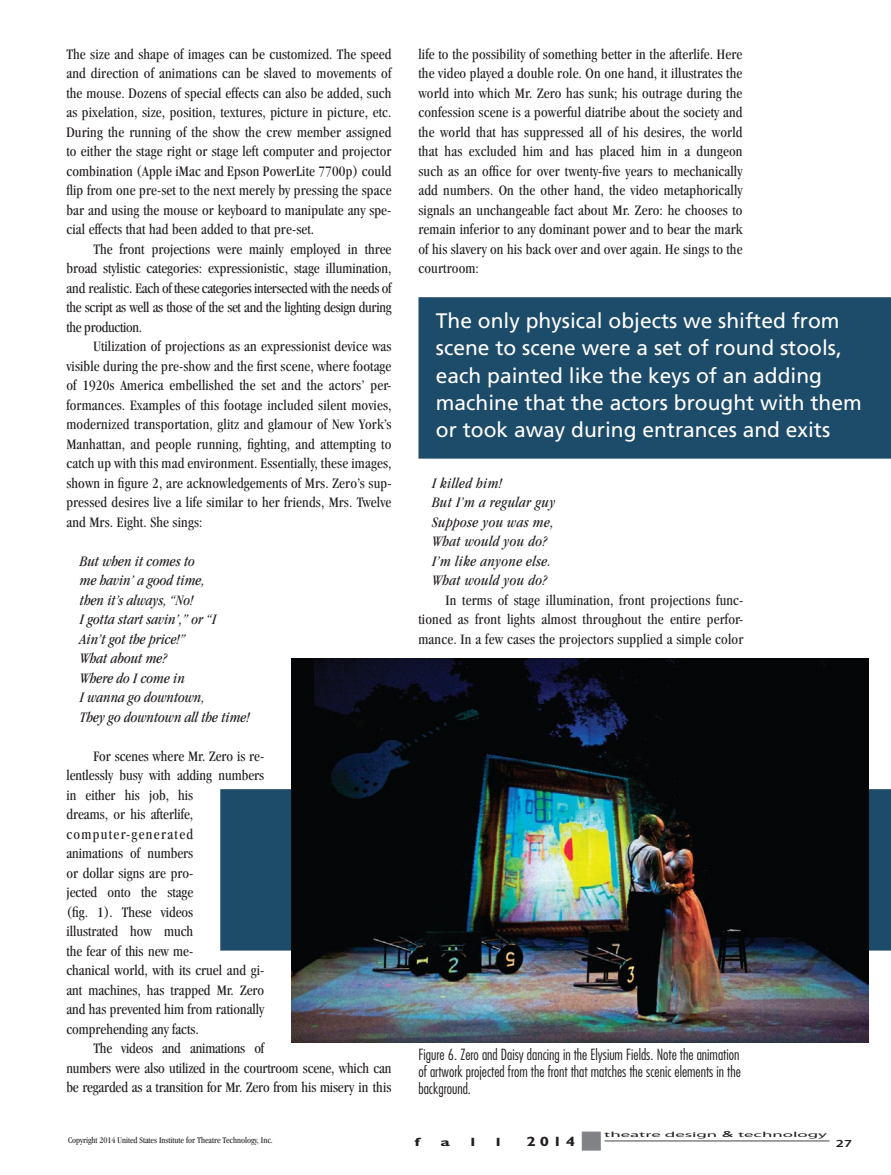
<style>
.page{position:relative;width:891px;height:1175px;background:#fff}
.page>*{position:absolute;margin:0;border:0;box-sizing:border-box;transform-origin:0 0}
.t1{font:21px/27px "Frutiger";color:#fff}
.t2{font:condensed 15px/19.5px "Garamond";color:#231f20;text-align:justify}
.t3{font:italic condensed 15px/19.5px "Garamond";color:#231f20}
.t4{font:300 condensed 15px/17.2px "Futura";color:#231f20;text-align:justify}
.t5{font:italic condensed 15px/19.5px "Garamond";letter-spacing:.025em;color:#231f20}
.t6{font:700 13.5px "Gill Sans";color:#231f20;scale:1.25 1}
.t7{font:700 12px "Gill Sans";color:#231f20;scale:1.5 1}
.t8{font:600 10.8px "Myriad Pro";color:#231f20;scale:1.39 1}
.t9{font:condensed 9px "Garamond";color:#231f20}
.t10{font:7.5px "Myriad Pro";color:#231f20;scale:2.5 1}
.s1{font-family:"Gill Sans";font-size:9px}
</style>
<div class="page">
<div style="left:418px;top:297px;width:473px;height:161px;background:#1d4b6a"></div>
<div style="left:220px;top:789px;width:671px;height:161px;background:#1d4b6a"></div>
<img style="left:291px;top:658px;width:577px;height:384px">
<div style="left:582px;top:1131px;width:19px;height:19px;background:#808285;border:1px solid #808285"></div>
<hr style="left:605px;top:1140px;width:225px;height:1px;background:#808285">
<p class="t2" style="left:66px;top:44px;width:327px">The size and shape of images can be customized. The speed and direction of animations can be slaved to movements of the mouse. Dozens of special effects can also be added, such as pixelation, size, position, textures, picture in picture, etc.<br>During the running of the show the crew member assigned to either the stage right or stage left computer and projector combination (Apple iMac and Epson PowerLite 7700p) could flip from one pre-set to the next merely by pressing the space bar and using the mouse or keyboard to manipulate any spe&shy;cial effects that had been added to that pre-set.</p>
<p class="t2" style="left:66px;top:239px;width:327px;text-indent:27px">The front projections were mainly employed in three broad stylistic categories: expressionistic, stage illumination, and realistic. Each of these categories intersected with the needs of the script as well as those of the set and the lighting design during the production.</p>
<p class="t2" style="left:66px;top:336px;width:327px;text-indent:27px">Utilization of projections as an expressionist device was visible during the pre-show and the first scene, where footage of 1920s America embellished the set and the actors’ per&shy;formances. Examples of this footage included silent movies, modernized transportation, glitz and glamour of New York’s Manhattan, and people running, fighting, and attempting to catch up with this mad environment. Essentially, these images, shown in figure 2, are acknowledgements of Mrs. Zero’s sup&shy;pressed desires live a life similar to her friends, Mrs. Twelve and Mrs. Eight. She sings:</p>
<p class="t3" style="left:80px;top:551px;width:171px">But when it comes to<br>me havin’ a good time,<br>then it’s always, “No!<br>I gotta start savin’,” or “I<br>Ain’t got the price!”<br>What about me?<br>Where do I come in<br>I wanna go downtown,<br>They go downtown all the time!</p>
<p class="t2" style="left:66px;top:746px;width:199px;text-align:left;text-indent:27px">For scenes where Mr. Zero is re&shy;lentlessly busy with adding numbers in either his job, his<br>dreams, or his afterlife, computer-generated<br>animations of numbers<br>or dollar signs are pro-<br>jected onto the stage<br>(fig. 1). These videos<br>illustrated how much<br>the fear of this new me-<br>chanical world, with its cruel and gi&shy;ant machines, has trapped Mr. Zero and has prevented him from rationally comprehending any facts.</p>
<p class="t2" style="left:66px;top:1038px;width:327px;text-align:left;text-indent:27px">The videos and animations of<br>numbers were also utilized in the courtroom scene, which can be regarded as a transition for Mr. Zero from his misery in this</p>
<p class="t2" style="left:418px;top:44px;width:326px">life to the possibility of something better in the afterlife. Here the video played a double role. On one hand, it illustrates the world into which Mr. Zero has sunk; his outrage during the confession scene is a powerful diatribe about the society and the world that has suppressed all of his desires, the world that has excluded him and has placed him in a dungeon such as an office for over twenty-five years to mechanically add numbers. On the other hand, the video metaphorically signals an unchangeable fact about Mr. Zero: he chooses to remain inferior to any dominant power and to bear the mark of his slavery on his back over and over again. He sings to the courtroom:</p>
<h1 class="t1" style="left:436px;top:307px;width:427px">The only physical objects we shifted from scene to scene were a set of round stools, each painted like the keys of an adding machine that the actors brought with them or took away during entrances and exits</h1>
<p class="t5" style="left:432px;top:473px;width:125px">I killed him!<br>But I’m a regular guy<br>Suppose you was me,<br>What would you do?<br>I’m like anyone else.<br>What would you do?</p>
<p class="t2" style="left:418px;top:590px;width:326px;text-indent:27px">In terms of stage illumination, front projections func&shy;tioned as front lights almost throughout the entire perfor&shy;mance. In a few cases the projectors supplied a simple color</p>
<p class="t4" style="left:418px;top:1045px;width:324px">Figure 6. Zero and Daisy dancing in the Elysium Fields. Note the animation of artwork projected from the front that matches the scenic elements in the background.</p>
<p class="t9" style="left:68px;top:1135px;width:206px">Copyright 2014 United States Institute for Theatre Technology, Inc.</p>
<p class="t7" style="left:415px;top:1135px;width:5px">f</p>
<p class="t7" style="left:441px;top:1135px;width:8px">a</p>
<p class="t7" style="left:470px;top:1135px;width:5px">l</p>
<p class="t7" style="left:496px;top:1135px;width:5px">l</p>
<p class="t6" style="left:527px;top:1133px;width:40px">2014</p>
<p class="t10" style="left:604px;top:1129px;width:91px">theatre design <span class="s1">&amp;</span> technology</p>
<p class="t8" style="left:836px;top:1136px;width:13px">27</p>
</div>
